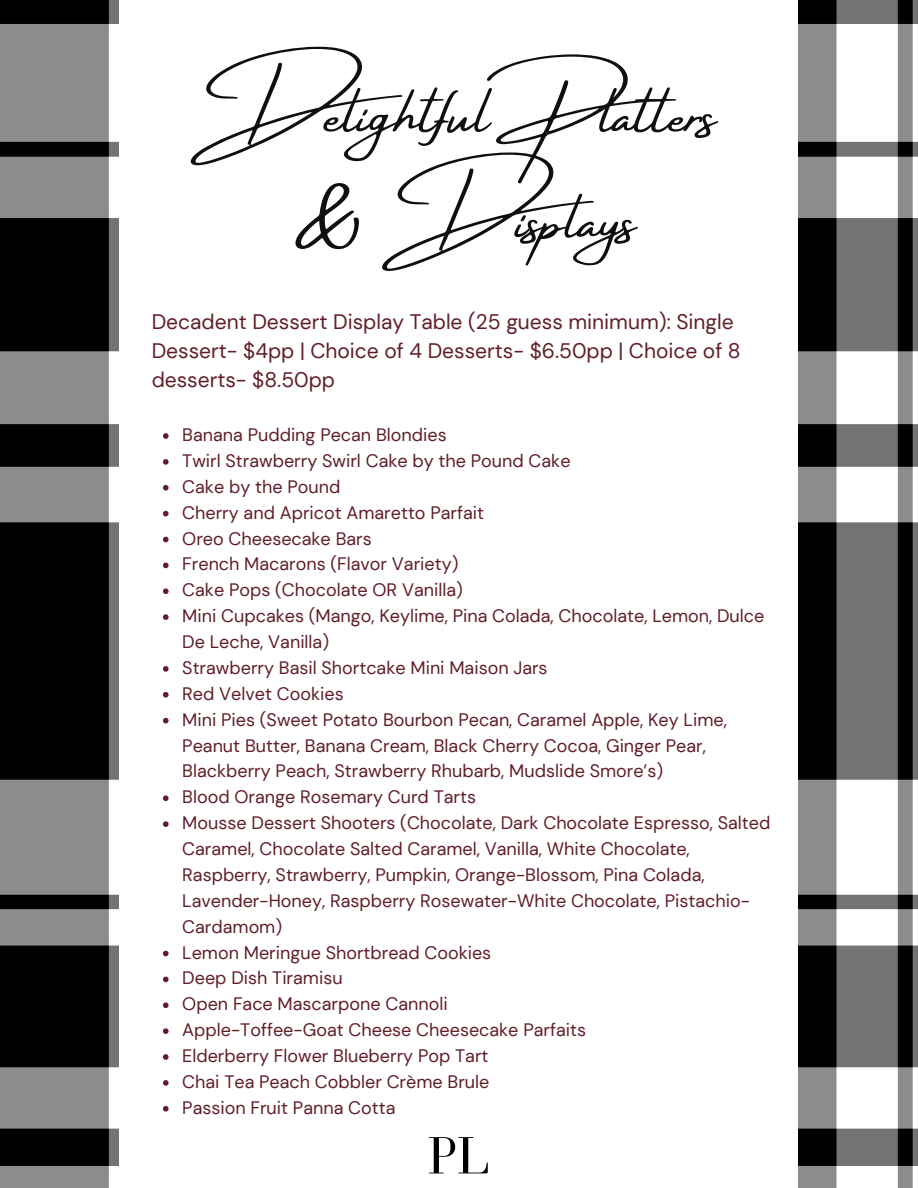
<style>
.page{position:relative;width:918px;height:1188px;background:#fff}
.page>*{position:absolute;margin:0;border:0;box-sizing:border-box;transform-origin:0 0}
.t1{font:63px/105.8px "Amsterdam Four";color:#110f0d;text-align:center}
.t2{font:54px "Bodoni FLF";color:#000}
.t3{font:21px/29.2px "DM Sans";color:#611e27}
.t4{font:18px/25.8px "DM Sans";color:#611e27}
</style>
<div class="page">
<img style="left:0;top:0;width:918px;height:1188px">
<div style="left:120px;top:0;width:678px;height:1188px;background:#fff"></div>
<svg style="left:163px;top:433px;width:6px;height:6px"></svg>
<svg style="left:163px;top:459px;width:6px;height:6px"></svg>
<svg style="left:163px;top:485px;width:6px;height:6px"></svg>
<svg style="left:163px;top:511px;width:6px;height:5px"></svg>
<svg style="left:163px;top:537px;width:6px;height:5px"></svg>
<svg style="left:163px;top:563px;width:6px;height:5px"></svg>
<svg style="left:163px;top:588px;width:6px;height:6px"></svg>
<svg style="left:163px;top:614px;width:6px;height:6px"></svg>
<svg style="left:163px;top:666px;width:6px;height:6px"></svg>
<svg style="left:163px;top:692px;width:6px;height:6px"></svg>
<svg style="left:163px;top:718px;width:6px;height:5px"></svg>
<svg style="left:163px;top:795px;width:6px;height:6px"></svg>
<svg style="left:163px;top:821px;width:6px;height:6px"></svg>
<svg style="left:163px;top:951px;width:6px;height:5px"></svg>
<svg style="left:163px;top:977px;width:6px;height:5px"></svg>
<svg style="left:163px;top:1002px;width:6px;height:6px"></svg>
<svg style="left:163px;top:1028px;width:6px;height:6px"></svg>
<svg style="left:163px;top:1054px;width:6px;height:6px"></svg>
<svg style="left:163px;top:1080px;width:6px;height:6px"></svg>
<svg style="left:163px;top:1106px;width:6px;height:6px"></svg>
<h1 class="t1" style="left:189px;top:64px;width:529px">Delightful Platters &amp; Displays</h1>
<p class="t3" style="left:152px;top:307px;width:591px">Decadent Dessert Display Table (25 guess minimum): Single<br>Dessert- $4pp | Choice of 4 Desserts- $6.50pp | Choice of 8 desserts- $8.50pp</p>
<p class="t4" style="left:182px;top:422px;width:590px">Banana Pudding Pecan Blondies<br>Twirl Strawberry Swirl Cake by the Pound Cake<br>Cake by the Pound<br>Cherry and Apricot Amaretto Parfait<br>Oreo Cheesecake Bars<br>French Macarons (Flavor Variety)<br>Cake Pops (Chocolate OR Vanilla)<br>Mini Cupcakes (Mango, Keylime, Pina Colada, Chocolate, Lemon, Dulce De Leche, Vanilla)<br>Strawberry Basil Shortcake Mini Maison Jars<br>Red Velvet Cookies<br>Mini Pies (Sweet Potato Bourbon Pecan, Caramel Apple, Key Lime, Peanut Butter, Banana Cream, Black Cherry Cocoa, Ginger Pear, Blackberry Peach, Strawberry Rhubarb, Mudslide Smore’s)<br>Blood Orange Rosemary Curd Tarts<br>Mousse Dessert Shooters (Chocolate, Dark Chocolate Espresso, Salted Caramel, Chocolate Salted Caramel, Vanilla, White Chocolate, Raspberry, Strawberry, Pumpkin, Orange-Blossom, Pina Colada, Lavender-Honey, Raspberry Rosewater-White Chocolate, Pistachio-Cardamom)<br>Lemon Meringue Shortbread Cookies<br>Deep Dish Tiramisu<br>Open Face Mascarpone Cannoli<br>Apple-Toffee-Goat Cheese Cheesecake Parfaits<br>Elderberry Flower Blueberry Pop Tart<br>Chai Tea Peach Cobbler Crème Brule<br>Passion Fruit Panna Cotta</p>
<h2 class="t2" style="left:427px;top:1126px;width:63px">PL</h2>
</div>
